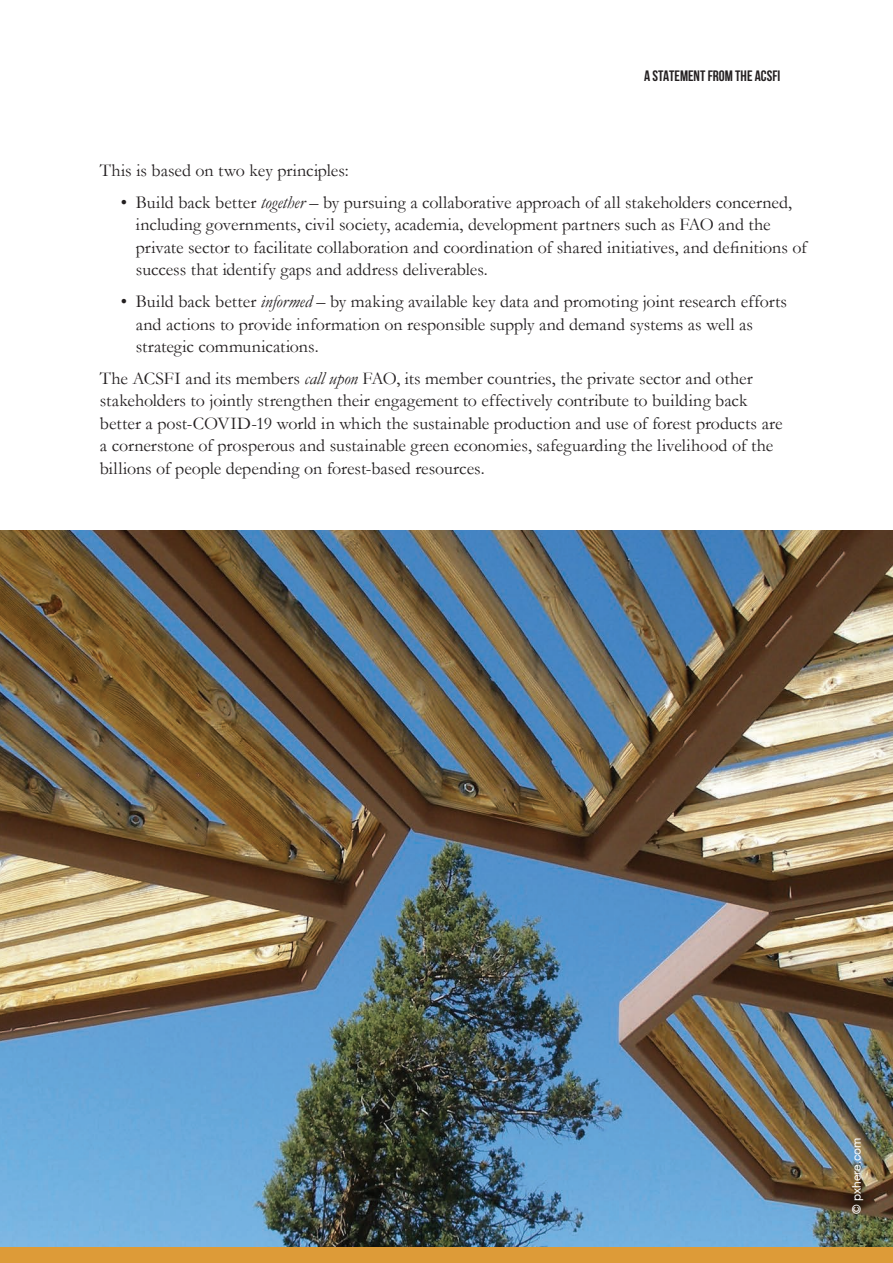
<style>
.page{position:relative;width:893px;height:1263px;background:#fff}
.page>*{position:absolute;margin:0;border:0;box-sizing:border-box;transform-origin:0 0}
.t1{font:18px/22.5px "Garamond";color:#231f20}
.t2{font:700 15px "Bebas Neue";color:#231f20}
.t3{font:12px "Helvetica Neue CE";color:#fff}
.s1{font-style:italic}
</style>
<div class="page">
<img style="left:0;top:530px;width:893px;height:718px">
<div style="left:0;top:1248px;width:893px;height:15px;background:#dd9b38"></div>
<p class="t2" style="left:644px;top:68px;width:138px">A STATEMENT FROM THE ACSFI</p>
<p class="t1" style="left:100px;top:159px;width:250px">This is based on two key principles:</p>
<p class="t1" style="left:136px;top:191px;width:672px;text-indent:-15px">• Build back better <span class="s1">together</span> – by pursuing a collaborative approach of all stakeholders concerned, including governments, civil society, academia, development partners such as FAO and the private sector to facilitate collaboration and coordination of shared initiatives, and definitions of success that identify gaps and address deliverables.</p>
<p class="t1" style="left:136px;top:290px;width:653px;text-indent:-15px">• Build back better <span class="s1">informed</span> – by making available key data and promoting joint research efforts and actions to provide information on responsible supply and demand systems as well as strategic communications.</p>
<p class="t1" style="left:100px;top:366px;width:684px">The ACSFI and its members <span class="s1">call upon</span> FAO, its member countries, the private sector and other stakeholders to jointly strengthen their engagement to effectively contribute to building back better a post-COVID-19 world in which the sustainable production and use of forest products are a cornerstone of prosperous and sustainable green economies, safeguarding the livelihood of the billions of people depending on forest-based resources.</p>
<p class="t3" style="left:849px;top:1214px;width:78px;rotate:-90deg">© pxhere.com</p>
</div>
